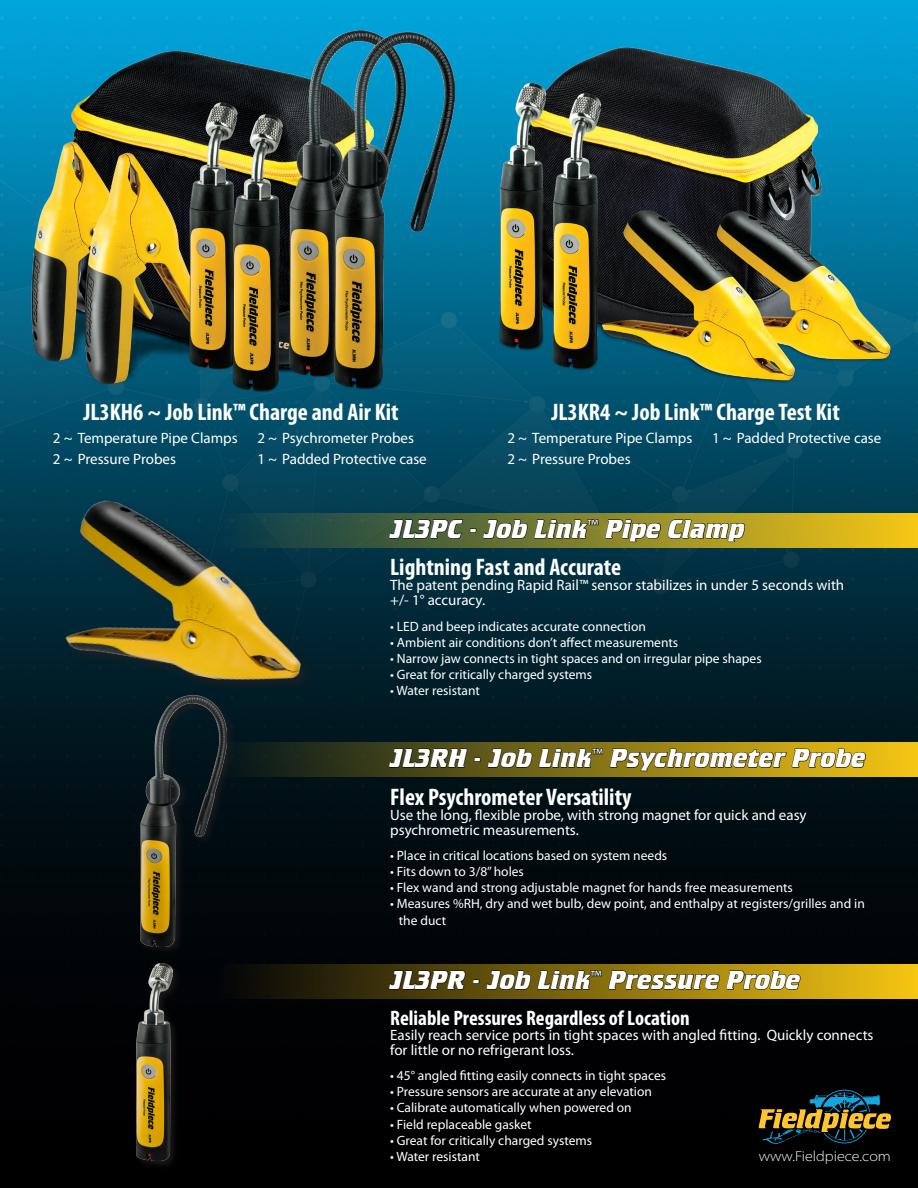
<style>
.page{position:relative;width:918px;height:1188px;background:#fff}
.page>*{position:absolute;margin:0;border:0;box-sizing:border-box;transform-origin:0 0}
.t1{font:27px "Crillee Bold Italic Let Plain";color:#fff}
.t2{font:700 condensed 24px "Myriad Pro";color:#fff}
.t3{font:700 condensed 21px "Myriad Pro";color:#fff}
.t4{font:15px/15px "Myriad Pro";color:#fff}
.t5{font:300 semi-expanded 14.4px "Myriad Pro";color:#fff}
.t6{font:13.5px/16.2px "Myriad Pro";color:#fff}
</style>
<div class="page">
<img style="left:0;top:0;width:918px;height:1188px">
<div style="left:134px;top:961px;width:48px;height:210px;background:#231f20;opacity:.75"></div>
<img style="left:137px;top:964px;width:35px;height:197px">
<div style="left:138px;top:693px;width:98px;height:263px;background:#231f20;opacity:.75"></div>
<img style="left:141px;top:695px;width:85px;height:251px">
<img style="left:58px;top:497px;width:266px;height:197px">
<img style="left:27px;top:31px;width:428px;height:361px">
<div style="left:215px;top:964px;width:703px;height:34px;background:linear-gradient(to right,#010306,#f6c613)"></div>
<svg style="left:389px;top:966px;width:77px;height:28px;background:#3d3208"></svg>
<svg style="left:473px;top:975px;width:7px;height:14px"></svg>
<svg style="left:486px;top:966px;width:45px;height:28px"></svg>
<svg style="left:537px;top:965px;width:65px;height:29px;background:#65520a"></svg>
<svg style="left:608px;top:970px;width:112px;height:24px;background:#7c650b"></svg>
<svg style="left:726px;top:966px;width:75px;height:28px;background:#9e800d"></svg>
<svg style="left:215px;top:742px;width:703px;height:34px;background:#5f5818"></svg>
<svg style="left:389px;top:744px;width:79px;height:29px;background:#3d3c14"></svg>
<svg style="left:474px;top:753px;width:7px;height:14px"></svg>
<svg style="left:487px;top:743px;width:116px;height:30px;background:#605613"></svg>
<svg style="left:609px;top:744px;width:257px;height:29px;background:#987e11"></svg>
<svg style="left:215px;top:513px;width:703px;height:34px;background:#7a7e30"></svg>
<svg style="left:389px;top:515px;width:88px;height:28px;background:#415431"></svg>
<svg style="left:483px;top:515px;width:45px;height:28px"></svg>
<svg style="left:534px;top:514px;width:65px;height:29px;background:#656827"></svg>
<svg style="left:605px;top:518px;width:56px;height:29px;background:#787322"></svg>
<svg style="left:667px;top:515px;width:78px;height:32px;background:#90821f"></svg>
<img style="left:499px;top:48px;width:394px;height:337px">
<svg style="left:759px;top:1090px;width:132px;height:54px;background:#383d25"></svg>
<p class="t2" style="left:83px;top:399px;width:317px">JL3KH6 ~ Job Link™ Charge and Air Kit</p>
<p class="t2" style="left:551px;top:399px;width:290px">JL3KR4 ~ Job Link™ Charge Test Kit</p>
<p class="t4" style="left:53px;top:431px;width:186px">2 ~ Temperature Pipe Clamps</p>
<p class="t4" style="left:53px;top:451px;width:125px">2 ~ Pressure Probes</p>
<p class="t4" style="left:257px;top:431px;width:158px">2 ~ Psychrometer Probes</p>
<p class="t4" style="left:257px;top:451px;width:171px">1 ~ Padded Protective case</p>
<p class="t4" style="left:507px;top:431px;width:186px">2 ~ Temperature Pipe Clamps</p>
<p class="t4" style="left:507px;top:451px;width:125px">2 ~ Pressure Probes</p>
<p class="t4" style="left:712px;top:431px;width:171px">1 ~ Padded Protective case</p>
<p class="t1" style="left:390px;top:514px;width:356px">JL3PC - Job Link<sup>™</sup> Pipe Clamp</p>
<p class="t2" style="left:390px;top:554px;width:232px">Lightning Fast and Accurate</p>
<p class="t4" style="left:390px;top:578px;width:456px">The patent pending Rapid Rail™ sensor stabilizes in under 5 seconds with +/- 1° accuracy.</p>
<p class="t6" style="left:390px;top:618px;width:257px">• LED and beep indicates accurate connection</p>
<p class="t6" style="left:390px;top:635px;width:290px">• Ambient air conditions don’t affect measurements</p>
<p class="t6" style="left:390px;top:651px;width:373px">• Narrow jaw connects in tight spaces and on irregular pipe shapes</p>
<p class="t6" style="left:390px;top:667px;width:203px">• Great for critically charged systems</p>
<p class="t6" style="left:390px;top:683px;width:91px">• Water resistant</p>
<p class="t1" style="left:390px;top:743px;width:477px">JL3RH - Job Link<sup>™</sup> Psychrometer Probe</p>
<p class="t2" style="left:390px;top:783px;width:243px">Flex Psychrometer Versatility</p>
<p class="t4" style="left:390px;top:807px;width:418px">Use the long, flexible probe, with strong magnet for quick and easy</p>
<p class="t4" style="left:390px;top:822px;width:190px">psychrometric measurements.</p>
<p class="t6" style="left:390px;top:847px;width:279px">• Place in critical locations based on system needs</p>
<p class="t6" style="left:390px;top:864px;width:135px">• Fits down to 3/8” holes</p>
<p class="t6" style="left:390px;top:880px;width:404px">• Flex wand and strong adjustable magnet for hands free measurements</p>
<p class="t6" style="left:399px;top:896px;width:467px;text-indent:-9px">• Measures %RH, dry and wet bulb, dew point, and enthalpy at registers/grilles and in the duct</p>
<p class="t1" style="left:390px;top:965px;width:411px">JL3PR - Job Link<sup>™</sup> Pressure Probe</p>
<p class="t3" style="left:390px;top:1006px;width:301px">Reliable Pressures Regardless of Location</p>
<p class="t4" style="left:390px;top:1028px;width:485px">Easily reach service ports in tight spaces with angled fitting. Quickly connects for little or no refrigerant loss.</p>
<p class="t6" style="left:390px;top:1068px;width:277px">• 45° angled fitting easily connects in tight spaces</p>
<p class="t6" style="left:390px;top:1084px;width:263px">• Pressure sensors are accurate at any elevation</p>
<p class="t6" style="left:390px;top:1100px;width:243px">• Calibrate automatically when powered on</p>
<p class="t6" style="left:390px;top:1116px;width:143px">• Field replaceable gasket</p>
<p class="t6" style="left:390px;top:1132px;width:203px">• Great for critically charged systems</p>
<p class="t6" style="left:390px;top:1149px;width:91px">• Water resistant</p>
<p class="t5" style="left:759px;top:1148px;width:134px">www.Fieldpiece.com</p>
</div>
